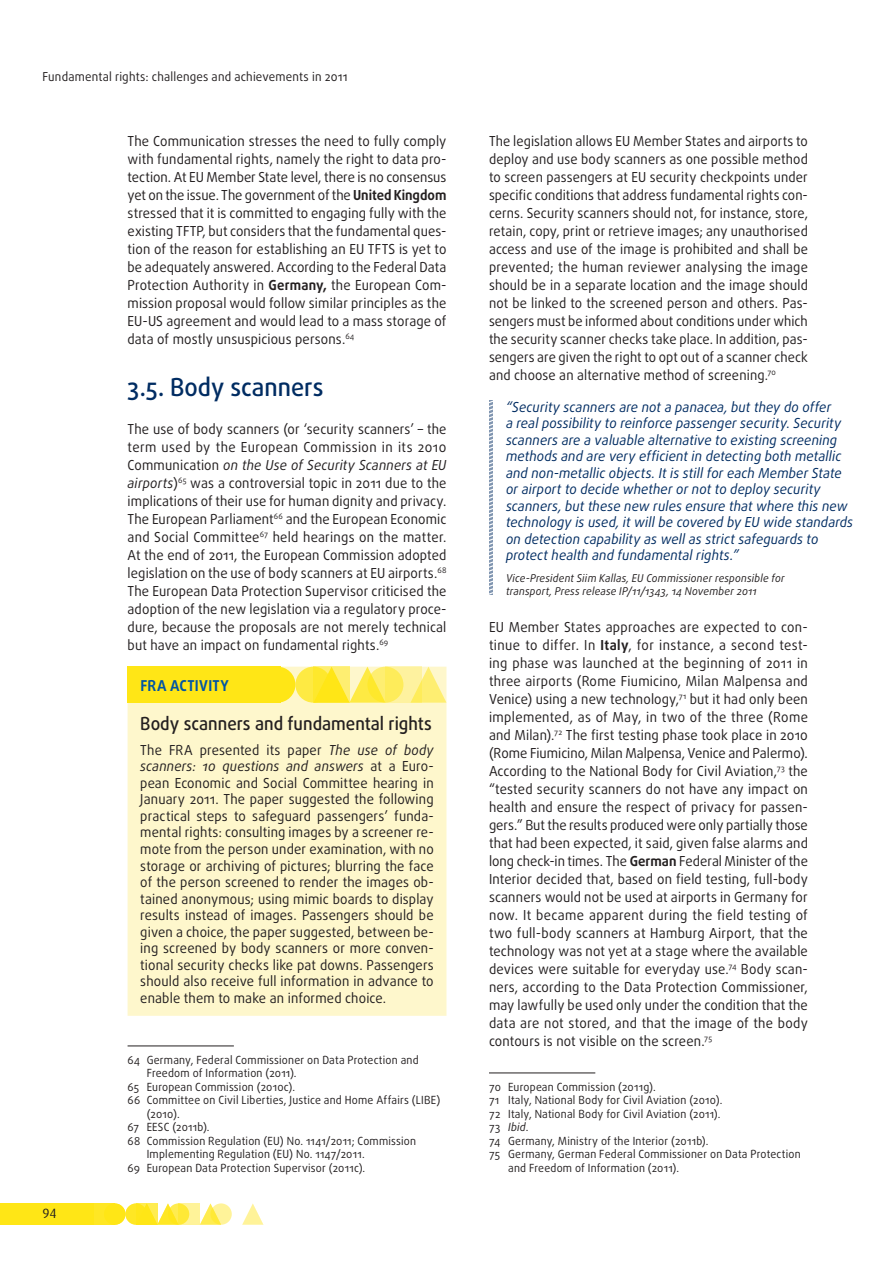
<style>
.page{position:relative;width:893px;height:1263px;background:#fff}
.page>*{position:absolute;margin:0;border:0;box-sizing:border-box;transform-origin:0 0}
.t1{font:500 24.75px "Daxline Pro";color:#002c62;scale:.95 1}
.t2{font:500 18px "Daxline Pro";letter-spacing:-.005em;color:#231f20;scale:.94 1}
.t3{font:700 15px "Daxline Pro";letter-spacing:.025em;color:#0155a5;scale:.95 1}
.t4{font:13.8px/18px "Daxline Pro";letter-spacing:.01em;color:#231f20;text-align:justify;scale:.95 1}
.t5{font:13.8px/18px "Daxline Pro";letter-spacing:.01em;color:#231f20;text-align:justify;scale:.94 1}
.t6{font:italic 13.8px/16.5px "Daxline Pro";letter-spacing:.01em;color:#002c62;scale:.95 1}
.t7{font:13.5px "Dax";color:#231f20}
.t8{font:12.3px "Daxline Pro";letter-spacing:.015em;color:#231f20;scale:.95 1}
.t9{font:11.25px "Daxline Pro";letter-spacing:.02em;color:#231f20;scale:.95 1}
.t10{font:italic 11.25px "Daxline Pro";color:#231f20;scale:.95 1}
.t11{font:italic 10.8px/12.9px "Daxline Pro";letter-spacing:.015em;color:#231f20;scale:.95 1}
.s1{font-weight:700}
.s2{font-style:italic}
.s3{font-style:normal}
</style>
<div class="page">
<div style="left:0;top:1203px;width:94px;height:22px;background:#ffe616"></div>
<svg style="left:125px;top:1203px;width:22px;height:22px"></svg>
<div style="left:94px;top:1203px;width:21px;height:22px;background:#ffe724"></div>
<svg style="left:200px;top:1203px;width:18px;height:22px"></svg>
<svg style="left:242px;top:1203px;width:21px;height:22px"></svg>
<div style="left:104px;top:1203px;width:21px;height:22px;background:#ffe616;border-radius:50%"></div>
<svg style="left:157px;top:1203px;width:18px;height:22px"></svg>
<svg style="left:168px;top:1203px;width:21px;height:22px"></svg>
<svg style="left:210px;top:1203px;width:22px;height:22px"></svg>
<svg style="left:136px;top:1203px;width:21px;height:22px"></svg>
<svg style="left:179px;top:1203px;width:21px;height:22px"></svg>
<div style="left:128px;top:667px;width:318px;height:349px;background:#fef7cc"></div>
<div style="left:295px;top:667px;width:36px;height:36px;background:#feea43;border-radius:50%"></div>
<div style="left:128px;top:667px;width:153px;height:36px;background:#ffe616"></div>
<svg style="left:422px;top:667px;width:24px;height:36px"></svg>
<div style="left:259px;top:667px;width:36px;height:36px;background:#ffe616;border-radius:50%"></div>
<svg style="left:349px;top:667px;width:32px;height:36px"></svg>
<svg style="left:367px;top:667px;width:36px;height:36px"></svg>
<svg style="left:313px;top:667px;width:36px;height:36px"></svg>
<svg style="left:386px;top:667px;width:36px;height:36px"></svg>
<hr style="left:128px;top:1045px;width:106px;height:1px;background:#231f20">
<svg style="left:489px;top:401px;width:3px;height:194px"></svg>
<hr style="left:489px;top:1072px;width:106px;height:1px;background:#231f20">
<p class="t8" style="left:43px;top:68px;width:323px">Fundamental rights: challenges and achievements in 2011</p>
<p class="t4" style="left:128px;top:132px;width:337px">The Communication stresses the need to fully comply with fundamental rights, namely the right to data pro‑ tection. At EU Member State level, there is no consensus yet on the issue. The government of the <span class="s1">United Kingdom </span>stressed that it is committed to engaging fully with the existing TFTP, but considers that the fundamental ques‑ tion of the reason for establishing an EU TFTS is yet to be adequately answered. According to the Federal Data Protection Authority in <span class="s1">Germany,</span> the European Com‑ mission proposal would follow similar principles as the EU‑US agreement and would lead to a mass storage of data of mostly unsuspicious persons.<sup>64</sup></p>
<h1 class="t1" style="left:128px;top:371px;width:208px">3.5. Body scanners</h1>
<p class="t4" style="left:128px;top:420px;width:337px">The use of body scanners (or ‘security scanners’ – the term used by the European Commission in its 2010<br>Communication <span class="s2">on the Use of Security Scanners at EU airports</span>)<sup>65</sup> was a controversial topic in 2011 due to the implications of their use for human dignity and privacy.<br>The European Parliament<sup>66</sup> and the European Economic and Social Committee<sup>67</sup> held hearings on the matter.<br>At the end of 2011, the European Commission adopted legislation on the use of body scanners at EU airports.<sup>68<br></sup>The European Data Protection Supervisor criticised the adoption of the new legislation via a regulatory proce‑ dure, because the proposals are not merely technical but have an impact on fundamental rights.<sup>69</sup></p>
<p class="t3" style="left:140px;top:675px;width:94px">FRA ACTIVITY</p>
<h2 class="t2" style="left:140px;top:711px;width:312px">Body scanners and fundamental rights</h2>
<p class="t4" style="left:140px;top:741px;width:310px;line-height:16.5px">The FRA presented its paper <span class="s2">The use of body scanners: 10 questions and answers</span> at a Euro‑ pean Economic and Social Committee hearing in January 2011. The paper suggested the following practical steps to safeguard passengers’ funda‑ mental rights: consulting images by a screener re‑ mote from the person under examination, with no storage or archiving of pictures; blurring the face of the person screened to render the images ob‑ tained anonymous; using mimic boards to display results instead of images. Passengers should be given a choice, the paper suggested, between be‑ ing screened by body scanners or more conven‑ tional security checks like pat downs. Passengers should also receive full information in advance to enable them to make an informed choice.</p>
<p class="t7" style="left:43px;top:1206px;width:16px">94</p>
<p class="t9" style="left:128px;top:1052px;width:308px">64 Germany, Federal Commissioner on Data Protection and</p>
<p class="t9" style="left:147px;top:1066px;width:159px">Freedom of Information (2011).</p>
<p class="t9" style="left:128px;top:1079px;width:178px">65 European Commission (2010c).</p>
<p class="t9" style="left:128px;top:1093px;width:331px">66 Committee on Civil Liberties, Justice and Home Affairs (LIBE)</p>
<p class="t9" style="left:147px;top:1106px;width:36px">(2010).</p>
<p class="t9" style="left:128px;top:1120px;width:88px">67 EESC (2011b).</p>
<p class="t9" style="left:128px;top:1133px;width:305px">68 Commission Regulation (EU) No. 1141/2011; Commission</p>
<p class="t9" style="left:147px;top:1147px;width:231px">Implementing Regulation (EU) No. 1147/2011.</p>
<p class="t9" style="left:128px;top:1160px;width:252px">69 European Data Protection Supervisor (2011c).</p>
<p class="t5" style="left:489px;top:132px;width:341px">The legislation allows EU Member States and airports to deploy and use body scanners as one possible method to screen passengers at EU security checkpoints under specific conditions that address fundamental rights con‑ cerns. Security scanners should not, for instance, store, retain, copy, print or retrieve images; any unauthorised access and use of the image is prohibited and shall be prevented; the human reviewer analysing the image should be in a separate location and the image should not be linked to the screened person and others. Pas‑ sengers must be informed about conditions under which the security scanner checks take place. In addition, pas‑ sengers are given the right to opt out of a scanner check and choose an alternative method of screening.<sup>70</sup></p>
<p class="t6" style="left:506px;top:399px;width:367px">“Security scanners are not a panacea, but they do offer<br>a real possibility to reinforce passenger security. Security scanners are a valuable alternative to existing screening methods and are very efficient in detecting both metallic and non‑metallic objects. It is still for each Member State or airport to decide whether or not to deploy security scanners, but these new rules ensure that where this new technology is used, it will be covered by EU wide standards on detection capability as well as strict safeguards to protect health and fundamental rights.”</p>
<p class="t11" style="left:506px;top:571px;width:295px">Vice‑President Siim Kallas, EU Commissioner responsible for transport, Press release IP/11/1343, 14 November 2011</p>
<p class="t4" style="left:489px;top:618px;width:337px">EU Member States approaches are expected to con‑ tinue to differ. In <span class="s1">Italy</span>, for instance, a second test‑ ing phase was launched at the beginning of 2011 in three airports (Rome Fiumicino, Milan Malpensa and Venice) using a new technology,<sup>71</sup> but it had only been implemented, as of May, in two of the three (Rome and Milan).<sup>72</sup> The first testing phase took place in 2010 (Rome Fiumicino, Milan Malpensa, Venice and Palermo).<br>According to the National Body for Civil Aviation,<sup>73</sup> the “tested security scanners do not have any impact on health and ensure the respect of privacy for passen‑ gers.” But the results produced were only partially those that had been expected, it said, given false alarms and long check‑in times. The <span class="s1">German</span> Federal Minister of the Interior decided that, based on field testing, full‑body scanners would not be used at airports in Germany for now. It became apparent during the field testing of two full‑body scanners at Hamburg Airport, that the technology was not yet at a stage where the available devices were suitable for everyday use.<sup>74</sup> Body scan‑ ners, according to the Data Protection Commissioner, may lawfully be used only under the condition that the data are not stored, and that the image of the body contours is not visible on the screen.<sup>75</sup></p>
<p class="t9" style="left:489px;top:1079px;width:177px">70 European Commission (2011g).</p>
<p class="t9" style="left:489px;top:1093px;width:247px">71 Italy, National Body for Civil Aviation (2010).</p>
<p class="t9" style="left:489px;top:1106px;width:245px">72 Italy, National Body for Civil Aviation (2011).</p>
<p class="t10" style="left:489px;top:1120px;width:43px"><span class="s3">73</span> Ibid<span class="s3">.</span></p>
<p class="t9" style="left:489px;top:1133px;width:233px">74 Germany, Ministry of the Interior (2011b).</p>
<p class="t9" style="left:489px;top:1147px;width:330px">75 Germany, German Federal Commissioner on Data Protection</p>
<p class="t9" style="left:508px;top:1160px;width:181px">and Freedom of Information (2011).</p>
</div>
